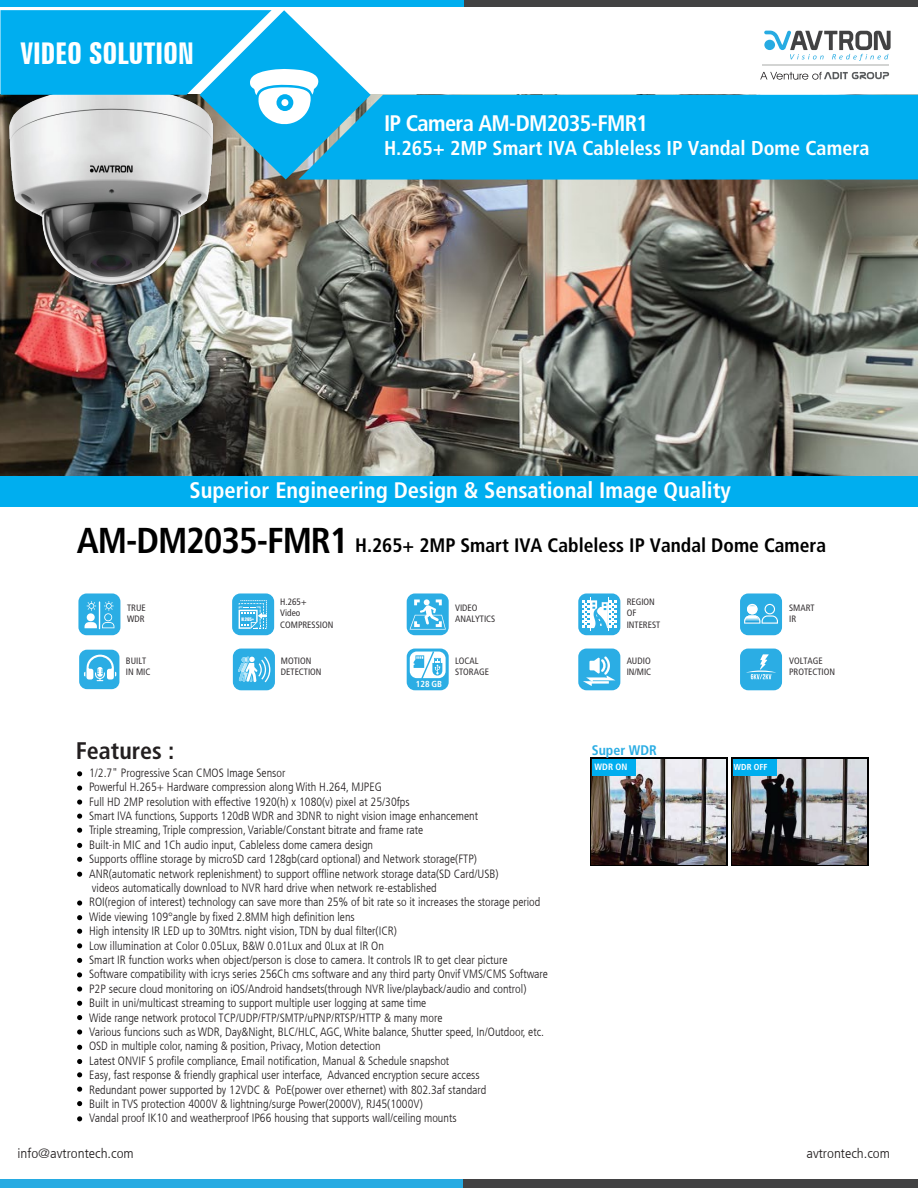
<style>
.page{position:relative;width:918px;height:1188px;background:#fff}
.page>*{position:absolute;margin:0;border:0;box-sizing:border-box;transform-origin:0 0}
.t1{font:700 extra-condensed 30px "Zurich BT";color:#fff}
.t2{font:700 condensed 24px "Frutiger LT Com";color:#231f20}
.t3{font:700 condensed 22.5px "Frutiger LT Com";color:#fff}
.t4{font:700 condensed 22.5px "Frutiger LT Com";letter-spacing:-.03em;color:#fff}
.t5{font:700 condensed 20.1px "Frutiger LT Com";color:#fff}
.t6{font:700 condensed 19.5px "Frutiger LT Com";color:#000}
.t7{font:700 condensed 13.95px "Frutiger LT Com";color:#2bade4}
.t8{font:300 condensed 13.5px "Frutiger LT Com";color:#231f20;scale:1.1 1}
.t9{font:300 condensed 12px/14.4px "Frutiger LT Com";color:#231f20}
.t10{font:condensed 9.3px/11.1px "Frutiger LT Com";color:#383436}
.t11{font:700 condensed 9.15px "Frutiger LT Com";color:#fff}
.t12{font:700 condensed 8.7px "Frutiger LT Com";color:#fff}
.t13{font:4.5px "Impact";color:#fff}
.s1{font-size:36px}
</style>
<div class="page">
<img style="left:1px;top:180px;width:917px;height:296px">
<svg style="left:731px;top:757px;width:137px;height:109px"></svg>
<div style="left:590px;top:758px;width:138px;height:108px;background:linear-gradient(to bottom,#000,#000)"></div>
<div style="left:0;top:0;width:918px;height:6px;background:#00aeef"></div>
<div style="left:464px;top:0;width:454px;height:6px;background:#424243"></div>
<div style="left:0;top:1179px;width:918px;height:9px;background:#27abe2"></div>
<div style="left:464px;top:1179px;width:454px;height:9px;background:#424243"></div>
<div style="left:371px;top:95px;width:547px;height:85px;background:#00aeef"></div>
<div style="left:0;top:476px;width:918px;height:30px;background:#00aeef"></div>
<svg style="left:77px;top:771px;width:5px;height:5px"></svg>
<svg style="left:77px;top:786px;width:5px;height:5px"></svg>
<svg style="left:77px;top:800px;width:5px;height:5px"></svg>
<svg style="left:77px;top:814px;width:5px;height:5px"></svg>
<svg style="left:77px;top:828px;width:5px;height:5px"></svg>
<svg style="left:77px;top:843px;width:5px;height:5px"></svg>
<svg style="left:77px;top:915px;width:5px;height:5px"></svg>
<svg style="left:77px;top:901px;width:5px;height:5px"></svg>
<svg style="left:77px;top:857px;width:5px;height:5px"></svg>
<svg style="left:77px;top:872px;width:5px;height:5px"></svg>
<svg style="left:77px;top:929px;width:5px;height:5px"></svg>
<svg style="left:77px;top:943px;width:5px;height:5px"></svg>
<svg style="left:77px;top:958px;width:5px;height:5px"></svg>
<img style="left:592px;top:759px;width:134px;height:106px">
<img style="left:733px;top:759px;width:134px;height:105px">
<div style="left:733px;top:759px;width:44px;height:16px;background:#00aeef"></div>
<div style="left:592px;top:759px;width:44px;height:17px;background:#00aeef"></div>
<svg style="left:77px;top:972px;width:5px;height:5px"></svg>
<svg style="left:77px;top:986px;width:5px;height:6px"></svg>
<svg style="left:77px;top:1001px;width:5px;height:5px"></svg>
<svg style="left:77px;top:1015px;width:5px;height:5px"></svg>
<svg style="left:77px;top:1029px;width:5px;height:6px"></svg>
<svg style="left:77px;top:1045px;width:5px;height:5px"></svg>
<svg style="left:77px;top:1059px;width:5px;height:5px"></svg>
<svg style="left:77px;top:1072px;width:5px;height:5px"></svg>
<svg style="left:77px;top:1087px;width:5px;height:5px"></svg>
<svg style="left:77px;top:1101px;width:5px;height:5px"></svg>
<svg style="left:77px;top:1116px;width:5px;height:5px"></svg>
<hr style="left:762px;top:65px;width:127px;height:1px;background:#d3d4d3">
<svg style="left:760px;top:72px;width:129px;height:8px"></svg>
<svg style="left:764px;top:31px;width:127px;height:30px"></svg>
<img style="left:10px;top:180px;width:203px;height:105px">
<svg style="left:0;top:10px;width:371px;height:170px"></svg>
<div style="left:740px;top:593px;width:42px;height:42px;background:#2bade4;border-radius:8px"></div>
<svg style="left:744px;top:604px;width:34px;height:20px"></svg>
<div style="left:740px;top:649px;width:42px;height:41px;background:#2bade4;border-radius:8px"></div>
<svg style="left:746px;top:654px;width:30px;height:25px"></svg>
<div style="left:407px;top:593px;width:42px;height:42px;background:#2bade4;border-radius:8px"></div>
<svg style="left:410px;top:594px;width:39px;height:36px"></svg>
<div style="left:407px;top:649px;width:42px;height:41px;background:#2bade4;border-radius:8px"></div>
<div style="left:410px;top:652px;width:36px;height:26px;background:#fff;border-radius:7px"></div>
<svg style="left:414px;top:651px;width:28px;height:28px"></svg>
<div style="left:233px;top:649px;width:42px;height:41px;background:#2bade4;border-radius:8px"></div>
<svg style="left:238px;top:656px;width:32px;height:27px"></svg>
<div style="left:232px;top:593px;width:42px;height:42px;background:#2bade4;border-radius:8px"></div>
<svg style="left:239px;top:600px;width:28px;height:29px"></svg>
<div style="left:78px;top:593px;width:42px;height:42px;background:#2bade4;border-radius:8px"></div>
<svg style="left:85px;top:601px;width:29px;height:28px"></svg>
<div style="left:79px;top:650px;width:40px;height:39px;background:#2bade4;border-radius:8px"></div>
<svg style="left:84px;top:654px;width:32px;height:27px"></svg>
<div style="left:578px;top:593px;width:42px;height:42px;background:#2bade4;border-radius:8px"></div>
<hr style="left:590px;top:597px;width:1px;height:34px;background:#fff">
<hr style="left:608px;top:597px;width:1px;height:34px;background:#fff">
<svg style="left:582px;top:600px;width:35px;height:28px"></svg>
<div style="left:578px;top:649px;width:42px;height:41px;background:#2bade4;border-radius:8px"></div>
<svg style="left:583px;top:656px;width:32px;height:30px"></svg>
<h1 class="t1" style="left:20px;top:37px;width:175px">VIDEO SOLUTION</h1>
<h3 class="t4" style="left:384px;top:110px;width:266px">IP Camera AM-DM2035-FMR1</h3>
<h3 class="t5" style="left:384px;top:136px;width:487px">H.265+ 2MP Smart IVA Cableless IP Vandal Dome Camera</h3>
<h3 class="t3" style="left:189px;top:477px;width:543px">Superior Engineering Design &amp; Sensational Image Quality</h3>
<h3 class="t6" style="left:77px;top:534px;width:751px"><span class="s1">AM-DM2035-FMR1</span> H.265+ 2MP Smart IVA Cableless IP Vandal Dome Camera</h3>
<p class="t10" style="left:127px;top:602px;width:20px">TRUE<br>WDR</p>
<p class="t10" style="left:126px;top:655px;width:26px">BUILT<br>IN MIC</p>
<h2 class="t2" style="left:76px;top:737px;width:100px">Features :</h2>
<p class="t13" style="left:241px;top:615px;width:14px">H.265+</p>
<p class="t10" style="left:280px;top:597px;width:55px">H.265+<br>Video<br>COMPRESSION</p>
<p class="t10" style="left:281px;top:655px;width:42px">MOTION<br>DETECTION</p>
<p class="t12" style="left:416px;top:678px;width:28px">128 GB</p>
<p class="t10" style="left:455px;top:602px;width:42px">VIDEO<br>ANALYTICS</p>
<p class="t10" style="left:455px;top:655px;width:35px">LOCAL<br>STORAGE</p>
<p class="t9" style="left:89px;top:766px;width:461px">1/2.7" Progressive Scan CMOS Image Sensor<br>Powerful H.265+ Hardware compression along With H.264, MJPEG<br>Full HD 2MP resolution with effective 1920(h) x 1080(v) pixel at 25/30fps<br>Smart IVA functions, Supports 120dB WDR and 3DNR to night vision image enhancement<br>Triple streaming, Triple compression, Variable/Constant bitrate and frame rate<br>Built-in MIC and 1Ch audio input, Cableless dome camera design<br>Supports offline storage by microSD card 128gb(card optional) and Network storage(FTP)<br>ANR(automatic network replenishment) to support offline network storage data(SD Card/USB)<br>videos automatically download to NVR hard drive when network re-established<br>ROI(region of interest) technology can save more than 25% of bit rate so it increases the storage period Wide viewing 109°angle by fixed 2.8MM high definition lens<br>High intensity IR LED up to 30Mtrs. night vision, TDN by dual filter(ICR)<br>Low illumination at Color 0.05Lux, B&amp;W 0.01Lux and 0Lux at IR On<br>Smart IR function works when object/person is close to camera. It controls IR to get clear picture Software compatibility with icrys series 256Ch cms software and any third party Onvif VMS/CMS Software P2P secure cloud monitoring on iOS/Android handsets(through NVR live/playback/audio and control)<br>Built in uni/multicast streaming to support multiple user logging at same time<br>Wide range network protocol TCP/UDP/FTP/SMTP/uPNP/RTSP/HTTP &amp; many more<br>Various funcions such as WDR, Day&amp;Night, BLC/HLC, AGC, White balance, Shutter speed, In/Outdoor, etc.<br>OSD in multiple color, naming &amp; position, Privacy, Motion detection<br>Latest ONVIF S profile compliance, Email notification, Manual &amp; Schedule snapshot<br>Easy, fast response &amp; friendly graphical user interface, Advanced encryption secure access<br>Redundant power supported by 12VDC &amp; PoE(power over ethernet) with 802.3af standard<br>Built in TVS protection 4000V &amp; lightning/surge Power(2000V), RJ45(1000V)<br>Vandal proof IK10 and weatherproof IP66 housing that supports wall/ceiling mounts</p>
<p class="t10" style="left:627px;top:597px;width:35px">REGION<br>OF<br>INTEREST</p>
<p class="t10" style="left:627px;top:655px;width:25px">AUDIO</p>
<p class="t10" style="left:627px;top:666px;width:26px">IN/MIC</p>
<p class="t10" style="left:789px;top:602px;width:27px">SMART<br>IR</p>
<p class="t10" style="left:789px;top:655px;width:47px">VOLTAGE<br>PROTECTION</p>
<p class="t7" style="left:592px;top:742px;width:67px">Super WDR</p>
<p class="t11" style="left:595px;top:762px;width:34px">WDR ON</p>
<p class="t12" style="left:734px;top:762px;width:35px">WDR OFF</p>
<p class="t8" style="left:18px;top:1145px;width:107px">info@avtrontech.com</p>
<p class="t8" style="left:806px;top:1145px;width:78px">avtrontech.com</p>
</div>
